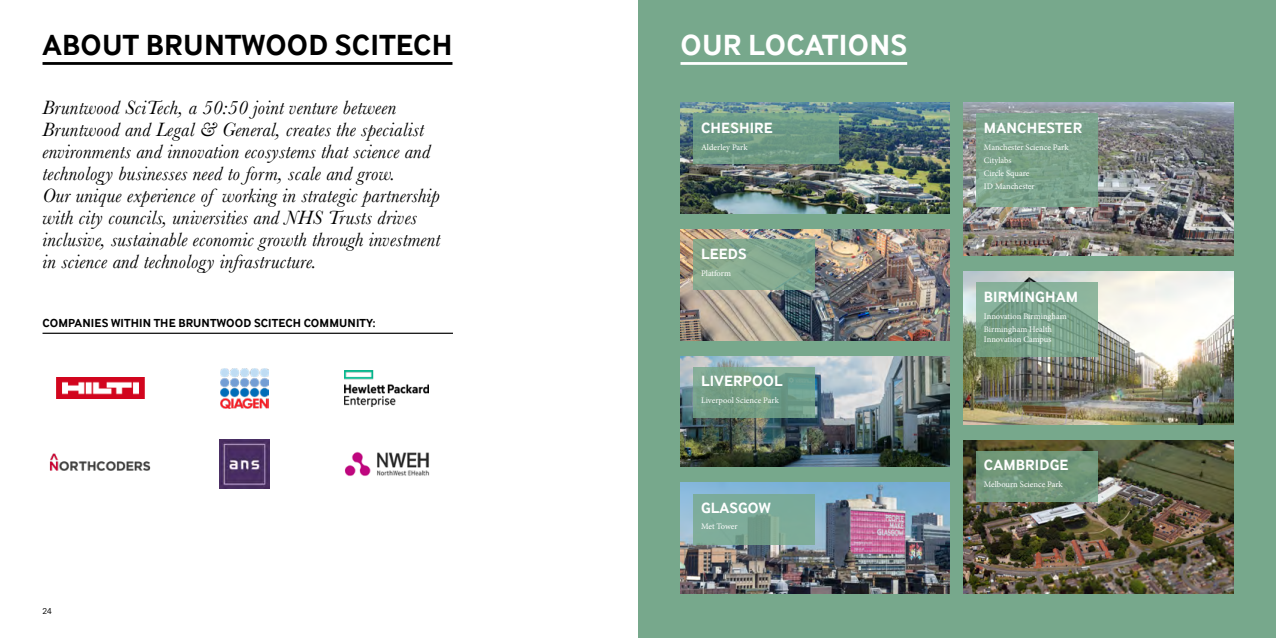
<style>
.page{position:relative;width:1276px;height:638px;background:#fff}
.page>*{position:absolute;margin:0;border:0;box-sizing:border-box;transform-origin:0 0}
.t1{font:700 30px "Inter Face Bruntwood Typo";letter-spacing:.01em;color:#000}
.t2{font:700 30px "Inter Face Bruntwood Typo";letter-spacing:.01em;color:#fff}
.t3{font:italic 20px/22px "Baskerville";letter-spacing:.01em;color:#000}
.t4{font:700 15.3px "Inter Face Bruntwood Typo";letter-spacing:.01em;color:#fff}
.t5{font:700 12px "Inter Face Bruntwood Typo";letter-spacing:.01em;color:#000}
.t6{font:8.5px/13px "Minion Pro";letter-spacing:-.005em;color:#fff}
.t7{font:8px "Synthese";color:#000}
</style>
<div class="page">
<hr style="left:43px;top:62px;width:409px;height:3px;background:#000">
<div style="left:638px;top:0;width:638px;height:638px;background:#77a88c"></div>
<img style="left:680px;top:482px;width:270px;height:111px">
<img style="left:680px;top:356px;width:270px;height:111px">
<img style="left:963px;top:440px;width:270px;height:153px">
<img style="left:680px;top:103px;width:270px;height:110px">
<img style="left:963px;top:103px;width:270px;height:153px">
<img style="left:680px;top:229px;width:270px;height:111px">
<img style="left:963px;top:272px;width:270px;height:153px">
<svg style="left:693px;top:113px;width:146px;height:50px;fill:#6d9a86"></svg>
<div style="left:976px;top:113px;width:122px;height:94px;background:#77a88c"></div>
<svg style="left:693px;top:240px;width:122px;height:50px;fill:#85a990"></svg>
<svg style="left:976px;top:282px;width:122px;height:74px"></svg>
<svg style="left:693px;top:367px;width:122px;height:51px"></svg>
<svg style="left:693px;top:494px;width:122px;height:50px;fill:#7cac9b"></svg>
<svg style="left:976px;top:451px;width:122px;height:51px;fill:#719779"></svg>
<hr style="left:680px;top:62px;width:227px;height:3px;background:#fff">
<hr style="left:43px;top:333px;width:410px;height:1px;background:#000">
<img style="left:56px;top:378px;width:89px;height:21px">
<img style="left:220px;top:368px;width:48px;height:41px">
<img style="left:344px;top:370px;width:85px;height:36px">
<img style="left:49px;top:453px;width:102px;height:18px">
<img style="left:220px;top:439px;width:49px;height:49px">
<img style="left:344px;top:451px;width:86px;height:25px">
<h1 class="t1" style="left:43px;top:28px;width:411px">ABOUT BRUNTWOOD SCITECH</h1>
<p class="t3" style="left:43px;top:97px;width:399px">Bruntwood SciTech, a 50:50 joint venture between Bruntwood and Legal &amp; General, creates the specialist environments and innovation ecosystems that science and technology businesses need to form, scale and grow.<br>Our unique experience of working in strategic partnership with city councils, universities and NHS Trusts drives inclusive, sustainable economic growth through investment in science and technology infrastructure.</p>
<p class="t5" style="left:43px;top:316px;width:334px">COMPANIES WITHIN THE BRUNTWOOD SCITECH COMMUNITY:</p>
<p class="t7" style="left:43px;top:604px;width:11px">24</p>
<h1 class="t2" style="left:680px;top:28px;width:228px">OUR LOCATIONS</h1>
<p class="t4" style="left:701px;top:119px;width:73px">CHESHIRE</p>
<p class="t6" style="left:701px;top:140px;width:48px">Alderley Park</p>
<p class="t4" style="left:701px;top:245px;width:47px">LEEDS</p>
<p class="t6" style="left:701px;top:267px;width:31px">Platform</p>
<p class="t4" style="left:701px;top:372px;width:83px">LIVERPOOL</p>
<p class="t6" style="left:701px;top:393px;width:79px">Liverpool Science Park</p>
<p class="t4" style="left:701px;top:499px;width:71px">GLASGOW</p>
<p class="t6" style="left:701px;top:520px;width:38px">Met Tower</p>
<p class="t4" style="left:984px;top:119px;width:100px">MANCHESTER</p>
<p class="t6" style="left:984px;top:140px;width:86px">Manchester Science Park<br>Citylabs<br>Circle Square<br>ID Manchester</p>
<p class="t4" style="left:984px;top:288px;width:96px">BIRMINGHAM</p>
<p class="t6" style="left:984px;top:309px;width:84px">Innovation Birmingham<br>Birmingham Health</p>
<p class="t6" style="left:984px;top:332px;width:69px">Innovation Campus</p>
<p class="t4" style="left:984px;top:456px;width:86px">CAMBRIDGE</p>
<p class="t6" style="left:984px;top:478px;width:80px">Melbourn Science Park</p>
</div>
